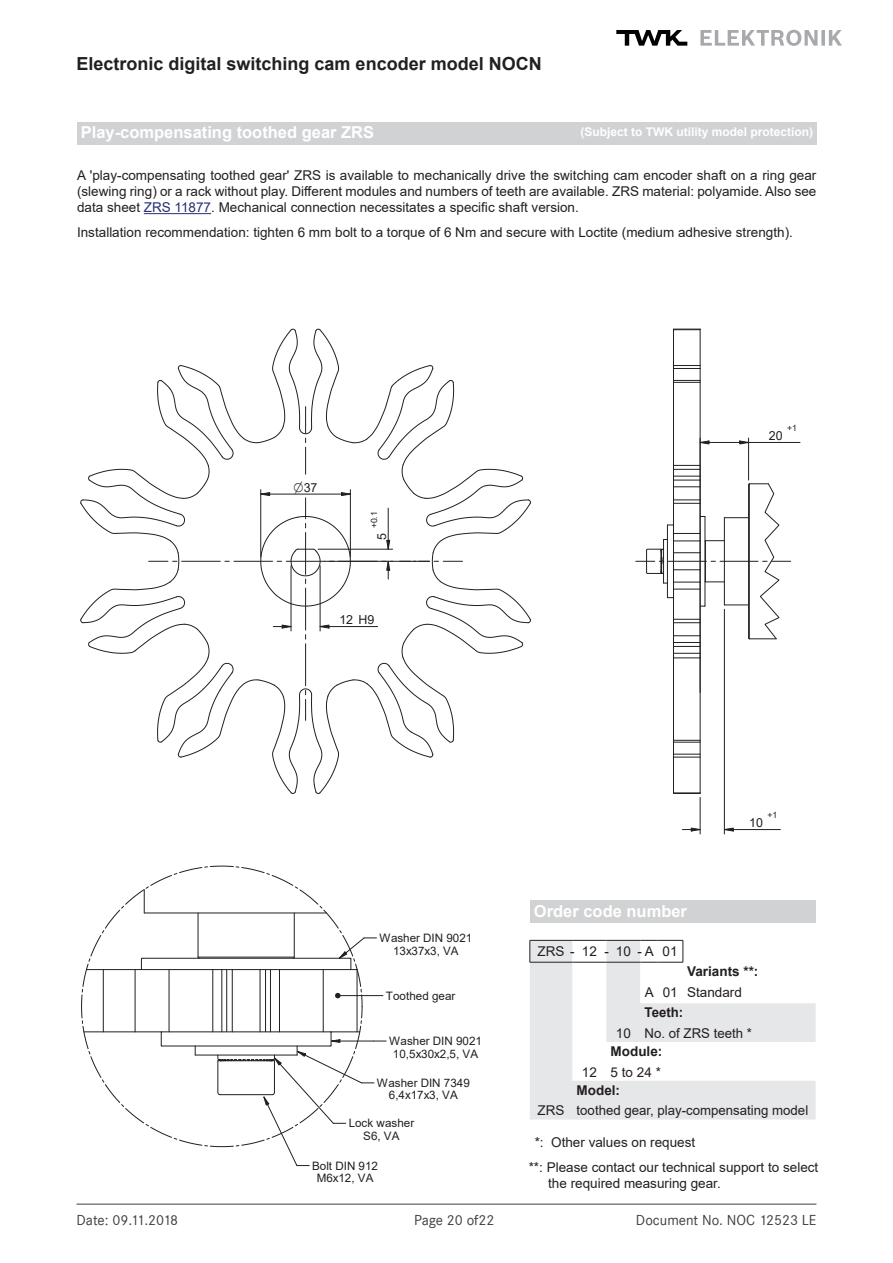
<style>
.page{position:relative;width:893px;height:1263px;background:#fff}
.page>*{position:absolute;margin:0;border:0;box-sizing:border-box;transform-origin:0 0}
.t1{font:700 18px "Arial";color:#231f20}
.t2{font:700 16.5px "Arial";color:#fff}
.t3{font:15px "Corporate S";color:#3e3e3f}
.t4{font:13.5px/16.2px "Arial";color:#231f20;text-align:justify}
.t5{font:700 13.5px "Arial";color:#231f20}
.t6{font:12.45px "Arial";color:#231f20}
.t7{font:700 12px "Arial";color:#fff}
.t8{font:11.7px/12.5px "Arial";color:#231f20;text-align:center}
.t9{font:8.7px "Arial";color:#231f20}
.s1{color:#262f6f}
</style>
<div class="page">
<hr style="left:77px;top:1203px;width:739px;height:2px;background:#7c7f81">
<svg style="left:616px;top:30px;width:71px;height:16px"></svg>
<svg style="left:700px;top:30px;width:142px;height:16px"></svg>
<hr style="left:144px;top:213px;width:67px;height:1px;background:#262f6f">
<svg style="left:81px;top:866px;width:305px;height:300px"></svg>
<svg style="left:723px;top:827px;width:11px;height:4px"></svg>
<hr style="left:724px;top:609px;width:1px;height:225px;background:#231f20">
<hr style="left:700px;top:797px;width:1px;height:37px;background:#231f20">
<hr style="left:724px;top:829px;width:56px;height:1px;background:#231f20">
<svg style="left:682px;top:827px;width:19px;height:4px"></svg>
<hr style="left:673px;top:653px;width:1px;height:89px;background:#231f20">
<hr style="left:673px;top:757px;width:1px;height:36px;background:#231f20">
<hr style="left:673px;top:330px;width:1px;height:35px;background:#231f20">
<hr style="left:673px;top:382px;width:1px;height:83px;background:#231f20">
<hr style="left:700px;top:382px;width:1px;height:83px;background:#231f20">
<hr style="left:700px;top:330px;width:1px;height:35px;background:#231f20">
<hr style="left:700px;top:757px;width:1px;height:36px;background:#231f20">
<hr style="left:700px;top:658px;width:1px;height:82px;background:#231f20">
<svg style="left:673px;top:365px;width:28px;height:18px"></svg>
<svg style="left:673px;top:329px;width:28px;height:1px"></svg>
<svg style="left:673px;top:792px;width:28px;height:2px"></svg>
<svg style="left:673px;top:740px;width:28px;height:18px"></svg>
<svg style="left:739px;top:440px;width:11px;height:4px"></svg>
<svg style="left:699px;top:440px;width:10px;height:4px"></svg>
<hr style="left:748px;top:438px;width:1px;height:42px;background:#231f20">
<hr style="left:700px;top:438px;width:1px;height:254px;background:#231f20">
<hr style="left:700px;top:442px;width:100px;height:1px;background:#231f20">
<svg style="left:636px;top:465px;width:155px;height:193px"></svg>
<div style="left:77px;top:122px;width:739px;height:23px;background:#d1d2d4"></div>
<div style="left:530px;top:900px;width:286px;height:23px;background:#d1d2d4"></div>
<svg style="left:530px;top:941px;width:286px;height:178px;fill:#e6e7e9"></svg>
<hr style="left:530px;top:940px;width:42px;height:1px;background:#231f20">
<svg style="left:530px;top:940px;width:1px;height:22px"></svg>
<hr style="left:572px;top:940px;width:34px;height:1px;background:#231f20">
<hr style="left:606px;top:940px;width:34px;height:1px;background:#231f20">
<hr style="left:530px;top:962px;width:42px;height:1px;background:#231f20">
<hr style="left:572px;top:962px;width:34px;height:1px;background:#231f20">
<hr style="left:606px;top:962px;width:34px;height:1px;background:#231f20">
<svg style="left:640px;top:940px;width:176px;height:63px"></svg>
<svg style="left:80px;top:328px;width:451px;height:466px"></svg>
<h1 class="t1" style="left:77px;top:51px;width:467px">Electronic digital switching cam encoder model NOCN</h1>
<p class="t2" style="left:81px;top:121px;width:295px">Play-compensating toothed gear ZRS</p>
<p class="t7" style="left:580px;top:124px;width:234px">(Subject to TWK utility model protection)</p>
<p class="t4" style="left:77px;top:167px;width:741px">A 'play-compensating toothed gear' ZRS is available to mechanically drive the switching cam encoder shaft on a ring gear (slewing ring) or a rack without play. Different modules and numbers of teeth are available. ZRS material: polyamide. Also see data sheet <span class="s1">ZRS 11877</span>. Mechanical connection necessitates a specific shaft version.</p>
<p class="t4" style="left:77px;top:224px;width:717px">Installation recommendation: tighten 6 mm bolt to a torque of 6 Nm and secure with Loctite (medium adhesive strength).</p>
<p class="t6" style="left:304px;top:479px;width:15px">37</p>
<p class="t9" style="left:368px;top:528px;width:19px;rotate:-90deg">+0.1</p>
<p class="t6" style="left:373px;top:540px;width:8px;rotate:-90deg">5</p>
<p class="t6" style="left:339px;top:611px;width:37px">12 H9</p>
<p class="t9" style="left:787px;top:422px;width:11px">+1</p>
<p class="t6" style="left:769px;top:427px;width:15px">20</p>
<p class="t8" style="left:379px;top:932px;width:94px">Washer DIN 9021<br>13x37x3, VA</p>
<p class="t8" style="left:386px;top:989px;width:71px">Toothed gear</p>
<p class="t8" style="left:389px;top:1035px;width:94px">Washer DIN 9021<br>10,5x30x2,5, VA</p>
<p class="t8" style="left:377px;top:1076px;width:94px">Washer DIN 7349<br>6,4x17x3, VA</p>
<p class="t8" style="left:349px;top:1117px;width:67px">Lock washer<br>S6, VA</p>
<p class="t8" style="left:312px;top:1159px;width:67px">Bolt DIN 912<br>M6x12, VA</p>
<p class="t9" style="left:767px;top:809px;width:11px">+1</p>
<p class="t6" style="left:749px;top:814px;width:15px">10</p>
<p class="t2" style="left:534px;top:899px;width:155px">Order code number</p>
<p class="t4" style="left:538px;top:943px;width:73px">ZRS - -</p>
<p class="t4" style="left:582px;top:943px;width:17px">12</p>
<p class="t4" style="left:616px;top:943px;width:63px">10 A 01</p>
<p class="t4" style="left:645px;top:984px;width:34px">A 01</p>
<p class="t4" style="left:637px;top:943px;width:6px">-</p>
<p class="t5" style="left:687px;top:962px;width:73px">Variants **:</p>
<p class="t4" style="left:687px;top:984px;width:56px">Standard</p>
<p class="t4" style="left:538px;top:1102px;width:28px">ZRS</p>
<p class="t4" style="left:582px;top:1063px;width:17px">12</p>
<p class="t4" style="left:616px;top:1025px;width:17px">10</p>
<p class="t5" style="left:645px;top:1003px;width:40px">Teeth:</p>
<p class="t4" style="left:645px;top:1025px;width:109px">No. of ZRS teeth *</p>
<p class="t5" style="left:611px;top:1042px;width:53px">Module:</p>
<p class="t4" style="left:611px;top:1063px;width:52px">5 to 24 *</p>
<p class="t5" style="left:577px;top:1080px;width:45px">Model:</p>
<p class="t4" style="left:577px;top:1102px;width:233px">toothed gear, play-compensating model</p>
<p class="t4" style="left:529px;top:1130px;width:291px;line-height:24.8px;text-indent:6px">*: Other values on request<br>**: Please contact our technical support to select</p>
<p class="t4" style="left:548px;top:1175px;width:174px">the required measuring gear.</p>
<p class="t3" style="left:77px;top:1211px;width:103px">Date: 09.11.2018</p>
<p class="t3" style="left:414px;top:1211px;width:82px">Page 20 of22</p>
<p class="t3" style="left:636px;top:1211px;width:182px">Document No. NOC 12523 LE</p>
</div>
